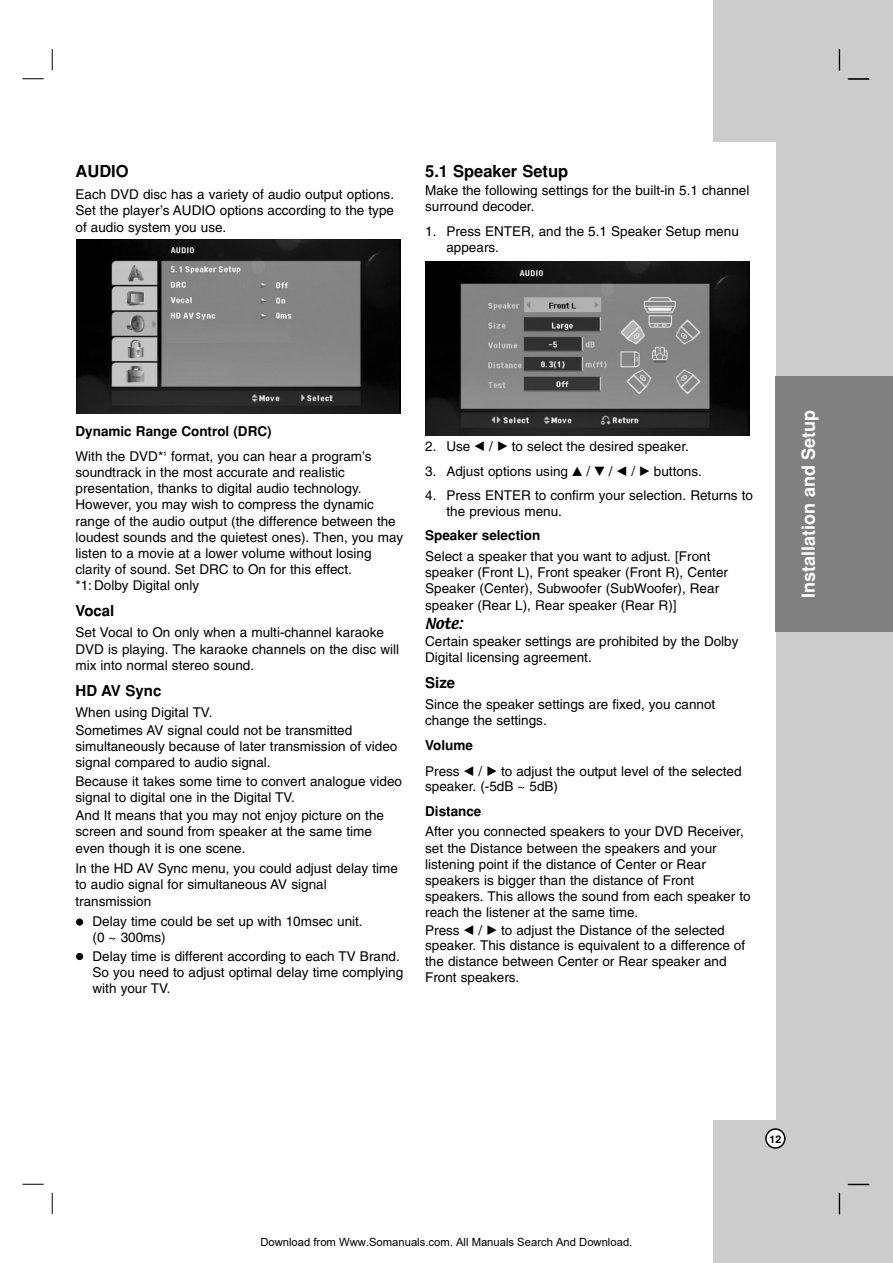
<style>
.page{position:relative;width:893px;height:1263px;background:#fff}
.page>*{position:absolute;margin:0;border:0;box-sizing:border-box;transform-origin:0 0}
.t1{font:700 18px "Helvetica";color:#fff}
.t2{font:700 16.5px "Helvetica";color:#000}
.t3{font:700 15px "Helvetica";color:#000}
.t4{font:13.5px/16.2px "Helvetica";color:#000}
.t5{font:700 13.5px "Helvetica";color:#000}
.t6{font:13.5px "Textile";color:#000}
.t7{font:11.25px "Arial";color:#000}
.t8{font:700 10.5px "Helvetica";color:#000}
.s1{font-weight:700}
.s2{font-family:"Sony PS Common"}
</style>
<div class="page">
<div style="left:713px;top:0;width:179px;height:1263px;background:#ccc"></div>
<svg style="left:52px;top:49px;width:1px;height:21px"></svg>
<svg style="left:52px;top:1193px;width:1px;height:21px"></svg>
<svg style="left:22px;top:78px;width:22px;height:1px"></svg>
<svg style="left:22px;top:1184px;width:22px;height:1px"></svg>
<div style="left:638px;top:143px;width:137px;height:977px;background:#fff"></div>
<svg style="left:765px;top:1128px;width:20px;height:21px"></svg>
<svg style="left:838px;top:49px;width:2px;height:22px"></svg>
<svg style="left:838px;top:1193px;width:2px;height:21px"></svg>
<svg style="left:847px;top:78px;width:22px;height:2px"></svg>
<svg style="left:847px;top:1184px;width:22px;height:1px"></svg>
<div style="left:775px;top:376px;width:117px;height:256px;background:#808080"></div>
<img style="left:76px;top:239px;width:324px;height:175px">
<img style="left:425px;top:262px;width:324px;height:174px">
<div style="left:167px;top:324px;width:123px;height:18px;background:#878787"></div>
<p class="t2" style="left:75px;top:165px;width:55px">AUDIO</p>
<p class="t4" style="left:75px;top:188px;width:320px;text-align:justify">Each DVD disc has a variety of audio output options.<br>Set the player’s AUDIO options according to the type of audio system you use.</p>
<p class="t2" style="left:425px;top:165px;width:145px">5.1 Speaker Setup</p>
<p class="t4" style="left:425px;top:183px;width:326px">Make the following settings for the built-in 5.1 channel surround decoder.</p>
<p class="t4" style="left:446px;top:224px;width:294px;text-indent:-21px">1. Press ENTER, and the 5.1 Speaker Setup menu appears.</p>
<p class="t4" style="left:75px;top:420px;width:298px;line-height:24.8px"><span class="s1">Dynamic Range Control (DRC)<br></span>With the DVD*<sup>1</sup> format, you can hear a program’s</p>
<p class="t4" style="left:75px;top:465px;width:329px">soundtrack in the most accurate and realistic presentation, thanks to digital audio technology.<br>However, you may wish to compress the dynamic range of the audio output (the difference between the loudest sounds and the quietest ones). Then, you may listen to a movie at a lower volume without losing clarity of sound. Set DRC to On for this effect.<br>*1: Dolby Digital only</p>
<p class="t3" style="left:75px;top:605px;width:40px">Vocal</p>
<p class="t4" style="left:75px;top:626px;width:325px">Set Vocal to On only when a multi-channel karaoke<br>DVD is playing. The karaoke channels on the disc will mix into normal stereo sound.</p>
<p class="t3" style="left:75px;top:685px;width:87px">HD AV Sync</p>
<p class="t4" style="left:75px;top:704px;width:278px;line-height:18.3px">When using Digital TV.<br>Sometimes AV signal could not be transmitted</p>
<p class="t4" style="left:75px;top:740px;width:323px">simultaneously because of later transmission of video signal compared to audio signal.</p>
<p class="t4" style="left:75px;top:774px;width:328px">Because it takes some time to convert analogue video signal to digital one in the Digital TV.</p>
<p class="t4" style="left:75px;top:809px;width:310px">And It means that you may not enjoy picture on the screen and sound from speaker at the same time even though it is one scene.</p>
<p class="t4" style="left:75px;top:862px;width:324px">In the HD AV Sync menu, you could adjust delay time to audio signal for simultaneous AV signal transmission</p>
<p class="t4" style="left:92px;top:914px;width:272px">Delay time could be set up with 10msec unit. (0 ~ 300ms)</p>
<p class="t4" style="left:92px;top:949px;width:312px">Delay time is different according to each TV Brand.<br>So you need to adjust optimal delay time complying with your TV.</p>
<p class="t4" style="left:425px;top:439px;width:265px">2. Use <span class="s2">b</span> / <span class="s2">B</span> to select the desired speaker.</p>
<p class="t4" style="left:425px;top:464px;width:278px">3. Adjust options using <span class="s2">v</span> / <span class="s2">V</span> / <span class="s2">b</span> / <span class="s2">B</span> buttons.</p>
<p class="t4" style="left:446px;top:488px;width:308px;text-indent:-21px">4. Press ENTER to confirm your selection. Returns to the previous menu.</p>
<p class="t5" style="left:425px;top:531px;width:117px">Speaker selection</p>
<p class="t4" style="left:425px;top:549px;width:304px">Select a speaker that you want to adjust. [Front speaker (Front L), Front speaker (Front R), Center Speaker (Center), Subwoofer (SubWoofer), Rear speaker (Rear L), Rear speaker (Rear R)]</p>
<p class="t6" style="left:425px;top:618px;width:39px">Note:</p>
<p class="t4" style="left:425px;top:634px;width:315px">Certain speaker settings are prohibited by the Dolby<br>Digital licensing agreement.</p>
<p class="t3" style="left:425px;top:677px;width:32px">Size</p>
<p class="t4" style="left:425px;top:698px;width:291px">Since the speaker settings are fixed, you cannot change the settings.</p>
<p class="t4" style="left:425px;top:734px;width:318px;line-height:25.7px"><span class="s1">Volume<br></span>Press <span class="s2">b</span> / <span class="s2">B</span> to adjust the output level of the selected</p>
<p class="t4" style="left:425px;top:780px;width:134px">speaker. (-5dB ~ 5dB)</p>
<p class="t5" style="left:425px;top:806px;width:58px">Distance</p>
<p class="t4" style="left:425px;top:825px;width:327px">After you connected speakers to your DVD Receiver, set the Distance between the speakers and your listening point if the distance of Center or Rear speakers is bigger than the distance of Front speakers. This allows the sound from each speaker to reach the listener at the same time.<br>Press <span class="s2">b</span> / <span class="s2">B</span> to adjust the Distance of the selected</p>
<p class="t4" style="left:425px;top:938px;width:321px">speaker. This distance is equivalent to a difference of the distance between Center or Rear speaker and<br>Front speakers.</p>
<h1 class="t1" style="left:801px;top:598px;width:189px;rotate:-90deg">Installation and Setup</h1>
<p class="t7" style="left:260px;top:1235px;width:373px">Download from Www.Somanuals.com. All Manuals Search And Download.</p>
<p class="t8" style="left:769px;top:1135px;width:13px">12</p>
</div>
